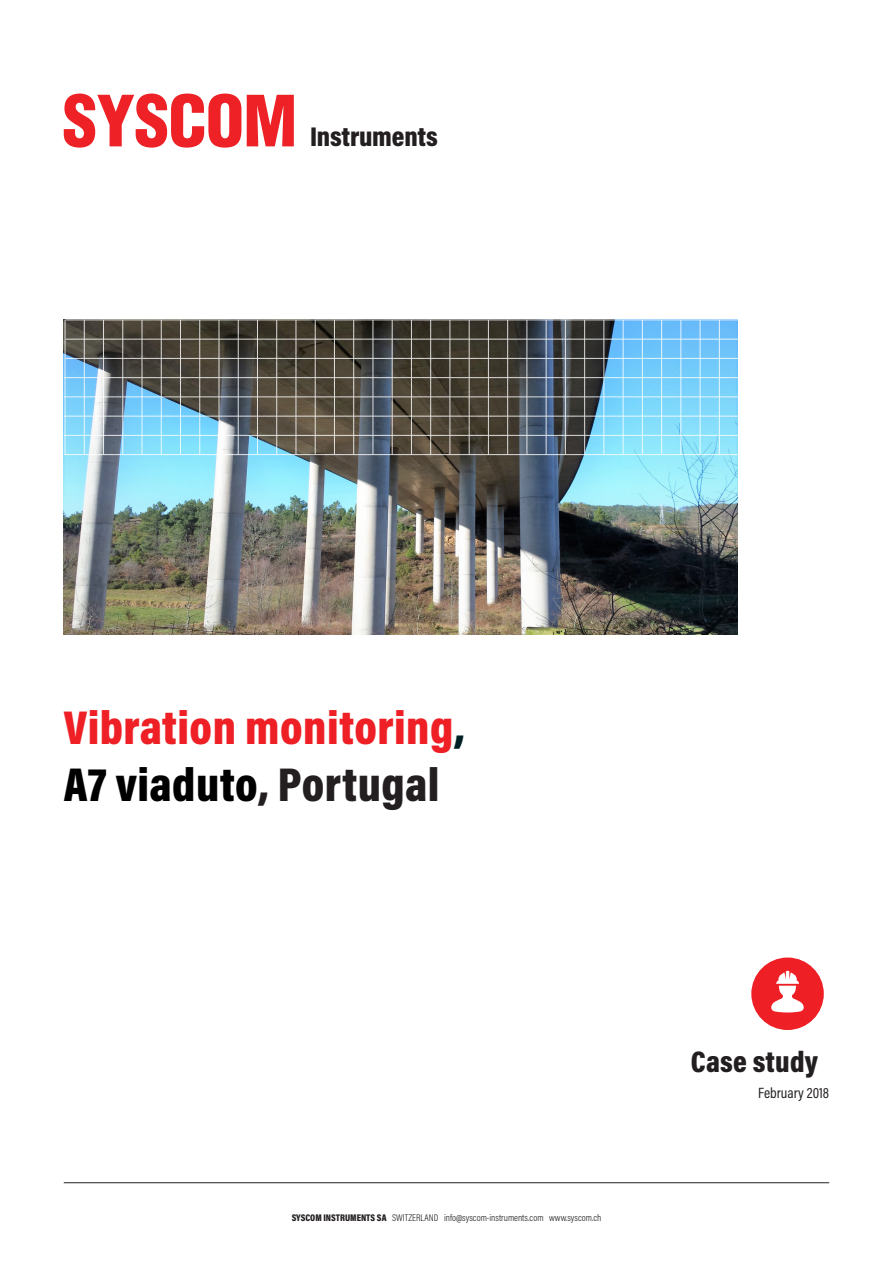
<style>
.page{position:relative;width:893px;height:1263px;background:#fff}
.page>*{position:absolute;margin:0;border:0;box-sizing:border-box;transform-origin:0 0}
.t1{font:900 48px "Acumin Pro Cond";letter-spacing:.01em;color:#ee1f25}
.t2{font:900 48px "Acumin Pro Cond";letter-spacing:.01em;color:#000}
.t3{font:900 30px "Acumin Pro Cond";letter-spacing:.01em;color:#231f20}
.t4{font:900 27.45px "Acumin Pro Cond";letter-spacing:-.005em;color:#231f20}
.t5{font:15px "Acumin Pro Cond";color:#231f20}
.t6{font:300 9.75px "Acumin Pro Cond";color:#231f20}
.s1{color:#001f25}
.s2{color:#231f20}
.s3{font-weight:900}
</style>
<div class="page">
<img style="left:64px;top:320px;width:673px;height:314px">
<hr style="left:65px;top:320px;width:1px;height:135px;background:#fff">
<hr style="left:84px;top:320px;width:1px;height:135px;background:#fff">
<hr style="left:103px;top:320px;width:1px;height:135px;background:#fff">
<hr style="left:123px;top:320px;width:1px;height:135px;background:#fff">
<hr style="left:142px;top:320px;width:1px;height:135px;background:#fff">
<hr style="left:161px;top:320px;width:1px;height:135px;background:#fff">
<hr style="left:180px;top:320px;width:1px;height:135px;background:#fff">
<hr style="left:199px;top:320px;width:1px;height:135px;background:#fff">
<hr style="left:219px;top:320px;width:1px;height:135px;background:#fff">
<hr style="left:238px;top:320px;width:1px;height:135px;background:#fff">
<hr style="left:257px;top:320px;width:1px;height:135px;background:#fff">
<hr style="left:276px;top:320px;width:1px;height:135px;background:#fff">
<hr style="left:296px;top:320px;width:1px;height:135px;background:#fff">
<hr style="left:315px;top:320px;width:1px;height:135px;background:#fff">
<hr style="left:334px;top:320px;width:1px;height:135px;background:#fff">
<hr style="left:353px;top:320px;width:1px;height:135px;background:#fff">
<hr style="left:373px;top:320px;width:1px;height:135px;background:#fff">
<hr style="left:392px;top:320px;width:1px;height:135px;background:#fff">
<hr style="left:411px;top:320px;width:1px;height:135px;background:#fff">
<hr style="left:430px;top:320px;width:1px;height:135px;background:#fff">
<hr style="left:450px;top:320px;width:1px;height:135px;background:#fff">
<hr style="left:469px;top:320px;width:1px;height:135px;background:#fff">
<hr style="left:488px;top:320px;width:1px;height:135px;background:#fff">
<hr style="left:507px;top:320px;width:1px;height:135px;background:#fff">
<hr style="left:527px;top:320px;width:1px;height:135px;background:#fff">
<hr style="left:546px;top:320px;width:1px;height:135px;background:#fff">
<hr style="left:565px;top:320px;width:1px;height:135px;background:#fff">
<hr style="left:584px;top:320px;width:1px;height:135px;background:#fff">
<hr style="left:604px;top:320px;width:1px;height:135px;background:#fff">
<hr style="left:623px;top:320px;width:1px;height:135px;background:#fff">
<hr style="left:642px;top:320px;width:1px;height:135px;background:#fff">
<hr style="left:661px;top:320px;width:1px;height:135px;background:#fff">
<hr style="left:681px;top:320px;width:1px;height:135px;background:#fff">
<hr style="left:700px;top:320px;width:1px;height:135px;background:#fff">
<hr style="left:719px;top:320px;width:1px;height:135px;background:#fff">
<hr style="left:64px;top:435px;width:773px;height:1px;background:#fff">
<hr style="left:64px;top:416px;width:773px;height:1px;background:#fff">
<hr style="left:64px;top:397px;width:773px;height:1px;background:#fff">
<hr style="left:64px;top:377px;width:773px;height:1px;background:#fff">
<hr style="left:64px;top:454px;width:773px;height:1px;background:#fff">
<hr style="left:66px;top:358px;width:771px;height:1px;background:#fff">
<hr style="left:66px;top:339px;width:771px;height:1px;background:#fff">
<hr style="left:66px;top:320px;width:771px;height:1px;background:#fff">
<hr style="left:64px;top:1182px;width:765px;height:1px;background:#231f20">
<div style="left:751px;top:957px;width:73px;height:73px;background:#ee1f25;border-radius:50%"></div>
<svg style="left:771px;top:970px;width:33px;height:42px"></svg>
<svg style="left:247px;top:95px;width:47px;height:51px"></svg>
<svg style="left:64px;top:94px;width:177px;height:54px"></svg>
<p class="t4" style="left:310px;top:119px;width:129px">Instruments</p>
<p class="t1" style="left:64px;top:696px;width:403px">Vibration monitoring<span class="s1">,</span></p>
<p class="t2" style="left:64px;top:753px;width:377px">A7 viaduto<span class="s2">, Portugal</span></p>
<p class="t6" style="left:292px;top:1211px;width:311px"><span class="s3">SYSCOM INSTRUMENTS SA</span> SWITZERLAND info@syscom-instruments.com www.syscom.ch</p>
<p class="t3" style="left:691px;top:1041px;width:129px">Case study</p>
<p class="t5" style="left:758px;top:1083px;width:73px">February 2018</p>
</div>
